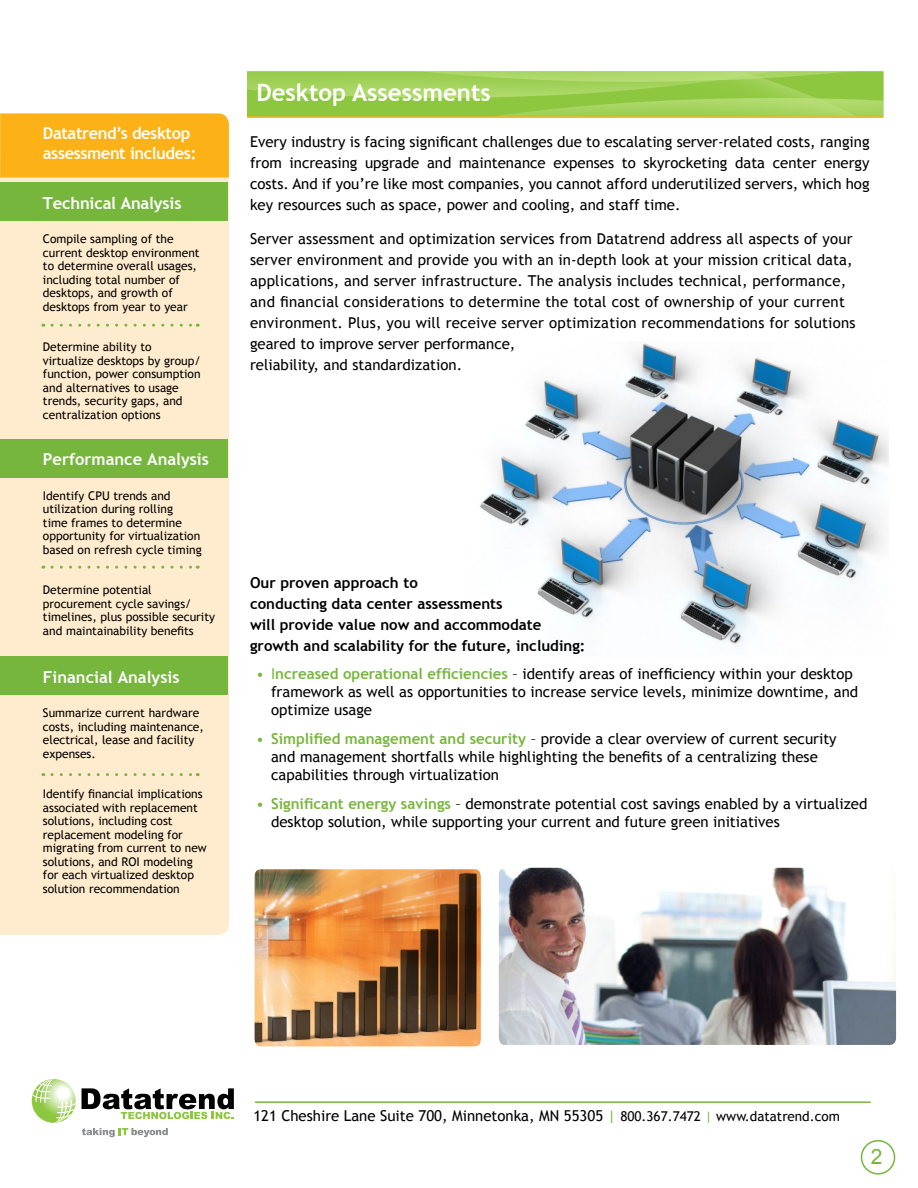
<style>
.page{position:relative;width:918px;height:1188px;background:#fff}
.page>*{position:absolute;margin:0;border:0;box-sizing:border-box;transform-origin:0 0}
.t1{font:700 24px "Trebuchet MS";color:#fff}
.t2{font:21px "Arial";color:#77b63d}
.t3{font:700 16.5px/19.8px "Trebuchet MS";letter-spacing:-.025em;color:#fff}
.t4{font:700 16.5px "Trebuchet MS";color:#fff}
.t5{font:15px/21px "Trebuchet MS";color:#000}
.t6{font:700 15px/21px "Trebuchet MS";color:#000}
.t7{font:12px/13.5px "Trebuchet MS";color:#000}
.s1{color:#77b63d}
.s2{font-weight:700;color:#77b63d}
.s3{font-size:13.5px}
.s4{font-size:13.5px;color:#77b63d}
</style>
<div class="page">
<img style="left:480px;top:343px;width:409px;height:303px">
<div style="left:0;top:177px;width:229px;height:758px;background:#ffecce"></div>
<div style="left:0;top:113px;width:229px;height:64px;background:#fcb116"></div>
<div style="left:0;top:182px;width:228px;height:39px;background:#77b63d"></div>
<div style="left:0;top:439px;width:228px;height:39px;background:#77b63d"></div>
<div style="left:0;top:656px;width:228px;height:39px;background:#77b63d"></div>
<svg style="left:52px;top:324px;width:146px;height:3px"></svg>
<svg style="left:52px;top:566px;width:146px;height:3px"></svg>
<svg style="left:52px;top:773px;width:146px;height:3px"></svg>
<img style="left:247px;top:71px;width:636px;height:45px">
<hr style="left:247px;top:116px;width:636px;height:2px;background:#fcb116">
<img style="left:254px;top:869px;width:227px;height:178px">
<img style="left:498px;top:867px;width:399px;height:178px">
<hr style="left:255px;top:1101px;width:616px;height:2px;background:#77b63d">
<svg style="left:82px;top:1088px;width:152px;height:31px"></svg>
<svg style="left:32px;top:1079px;width:44px;height:44px"></svg>
<svg style="left:82px;top:1128px;width:86px;height:9px"></svg>
<div style="left:861px;top:1140px;width:34px;height:35px;border:2px solid #77b63d;border-radius:50%"></div>
<p class="t3" style="left:43px;top:123px;width:155px">Datatrend’s desktop assessment includes:</p>
<p class="t3" style="left:43px;top:193px;width:140px">Technical Analysis</p>
<p class="t7" style="left:43px;top:232px;width:158px">Compile sampling of the current desktop environment to determine overall usages, including total number of desktops, and growth of desktops from year to year</p>
<p class="t7" style="left:43px;top:340px;width:159px">Determine ability to virtualize desktops by group/ function, power consumption and alternatives to usage trends, security gaps, and centralization options</p>
<p class="t4" style="left:43px;top:449px;width:168px">Performance Analysis</p>
<p class="t7" style="left:43px;top:489px;width:160px">Identify CPU trends and utilization during rolling<br>time frames to determine opportunity for virtualization based on refresh cycle timing</p>
<p class="t7" style="left:43px;top:583px;width:174px">Determine potential procurement cycle savings/ timelines, plus possible security and maintainability benefits</p>
<p class="t4" style="left:43px;top:667px;width:138px">Financial Analysis</p>
<p class="t7" style="left:43px;top:706px;width:162px">Summarize current hardware costs, including maintenance, electrical, lease and facility expenses.</p>
<p class="t7" style="left:43px;top:787px;width:165px">Identify financial implications associated with replacement solutions, including cost replacement modeling for migrating from current to new solutions, and ROI modeling for each virtualized desktop solution recommendation</p>
<h1 class="t1" style="left:256px;top:78px;width:236px">Desktop Assessments</h1>
<p class="t5" style="left:250px;top:131px;width:621px;text-align:justify">Every industry is facing significant challenges due to escalating server-related costs, ranging from increasing upgrade and maintenance expenses to skyrocketing data center energy costs. And if you’re like most companies, you cannot afford underutilized servers, which hog key resources such as space, power and cooling, and staff time.</p>
<p class="t5" style="left:250px;top:228px;width:607px">Server assessment and optimization services from Datatrend address all aspects of your server environment and provide you with an in-depth look at your mission critical data, applications, and server infrastructure. The analysis includes technical, performance, and financial considerations to determine the total cost of ownership of your current environment. Plus, you will receive server optimization recommendations for solutions geared to improve server performance,<br>reliability, and standardization.</p>
<p class="t6" style="left:250px;top:572px;width:337px">Our proven approach to<br>conducting data center assessments<br>will provide value now and accommodate growth and scalability for the future, including:</p>
<p class="t5" style="left:271px;top:665px;width:589px;line-height:18px;text-indent:-15px"><span class="s1">• I</span><span class="s2">ncreased operational efficiencies</span> – identify areas of inefficiency within your desktop framework as well as opportunities to increase service levels, minimize downtime, and optimize usage</p>
<p class="t5" style="left:271px;top:730px;width:567px;line-height:18px;text-indent:-15px"><span class="s1">•</span> <span class="s2">Simplified management and security</span> – provide a clear overview of current security and management shortfalls while highlighting the benefits of a centralizing these capabilities through virtualization</p>
<p class="t5" style="left:271px;top:795px;width:598px;line-height:18px;text-indent:-15px"><span class="s1">•</span> <span class="s2">Significant energy savings</span> – demonstrate potential cost savings enabled by a virtualized desktop solution, while supporting your current and future green initiatives</p>
<p class="t5" style="left:253px;top:1105px;width:588px">121 Cheshire Lane Suite 700, Minnetonka, MN 55305 <span class="s1">|</span> <span class="s3">800.367.7472</span> <span class="s4">|</span> <span class="s3">www.datatrend.com</span></p>
<h2 class="t2" style="left:871px;top:1143px;width:13px">2</h2>
</div>
